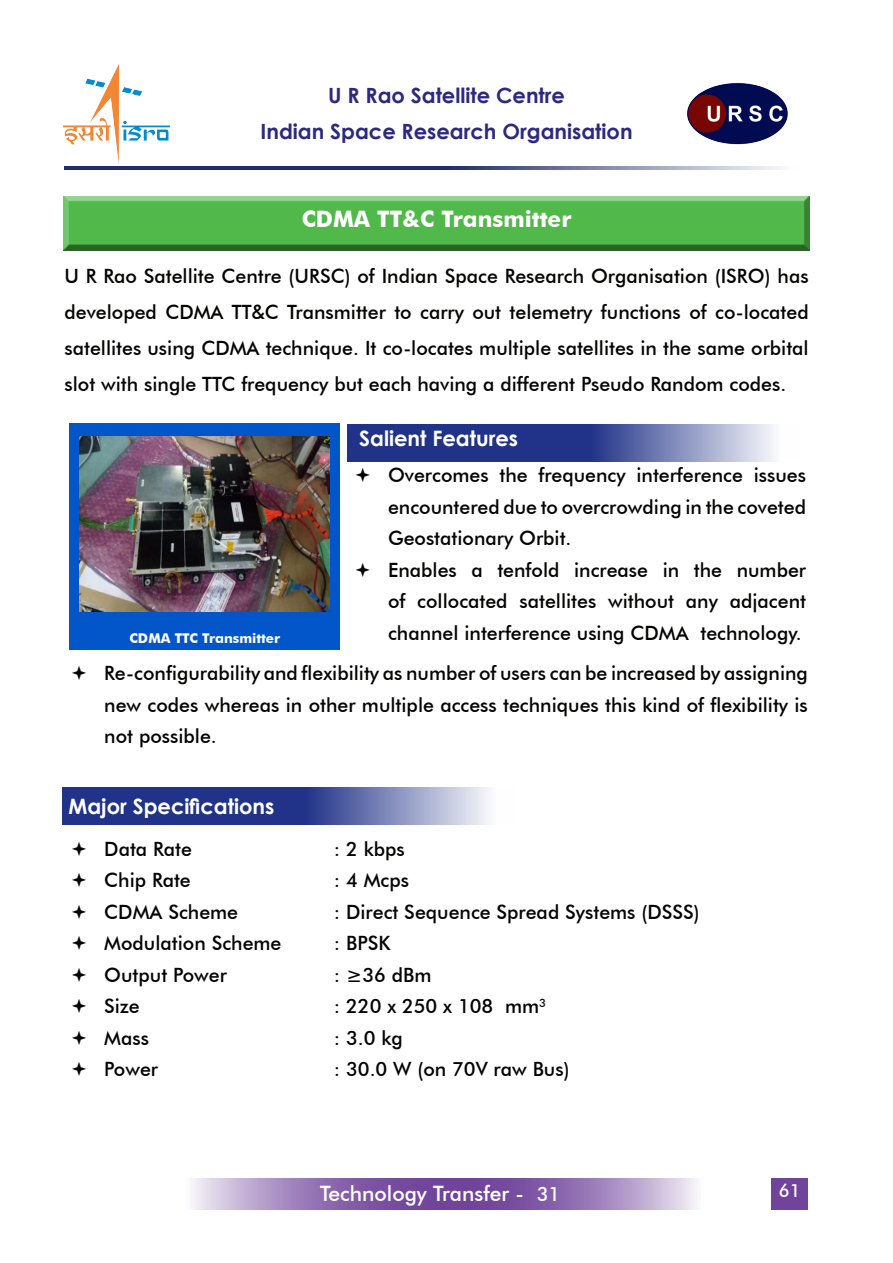
<style>
.page{position:relative;width:893px;height:1263px;background:#fff}
.page>*{position:absolute;margin:0;border:0;box-sizing:border-box;transform-origin:0 0}
.t1{font:700 22.65px "Futura BT";color:#fff}
.t2{font:700 21.15px "Century Gothic";color:#fff}
.t3{font:500 21.15px "Futura BT";color:#fff}
.t4{font:700 21px/36px "Century Gothic";color:#2c2a7c;text-align:center}
.Book_Font{font:500 19.65px/31.5px "Futura BT";color:#040503;text-align:justify}
.Book_Font_Bullets{font:500 19.65px "Futura BT";color:#fff}
.PageNum{font:500 18.15px "Futura BT";color:#fff}
.t5{font:700 13.5px "Futura BT";color:#fff}
</style>
<div class="page">
<img style="left:64px;top:64px;width:106px;height:100px">
<img style="left:687px;top:83px;width:101px;height:62px">
<svg style="left:65px;top:166px;width:715px;height:4px;background:#535a8d"></svg>
<svg style="left:191px;top:1178px;width:506px;height:31px;background:#9c7db9"></svg>
<div style="left:772px;top:1178px;width:36px;height:31px;background:#70449b"></div>
<svg style="left:63px;top:787px;width:426px;height:38px;background:#4e5ca0"></svg>
<svg style="left:348px;top:424px;width:426px;height:38px;background:#4e5ca0"></svg>
<div style="left:62px;top:196px;width:750px;height:57px;background:#231f20;opacity:.75"></div>
<div style="left:70px;top:424px;width:270px;height:226px;background:#0256ca"></div>
<img style="left:80px;top:437px;width:250px;height:175px">
<p class="t4" style="left:261px;top:76px;width:374px">U R Rao Satellite Centre<br>Indian Space Research Organisation</p>
<p class="t1" style="left:302px;top:205px;width:271px">CDMA TT&amp;C Transmitter</p>
<p class="Book_Font" style="left:65px;top:258px;width:746px;line-height:36px">U R Rao Satellite Centre (URSC) of Indian Space Research Organisation (ISRO) has developed CDMA TT&amp;C Transmitter to carry out telemetry functions of co-located satellites using CDMA technique. It co-locates multiple satellites in the same orbital slot with single TTC frequency but each having a different Pseudo Random codes.</p>
<p class="t2" style="left:359px;top:422px;width:160px">Salient Features</p>
<p class="Book_Font" style="left:388px;top:459px;width:419px">Overcomes the frequency interference issues encountered due to overcrowding in the coveted Geostationary Orbit.</p>
<p class="Book_Font" style="left:388px;top:554px;width:419px">Enables a tenfold increase in the number of collocated satellites without any adjacent channel interference using CDMA technology.</p>
<p class="t5" style="left:130px;top:630px;width:152px">CDMA TTC Transmitter</p>
<p class="Book_Font" style="left:104px;top:657px;width:705px">Re-configurability and flexibility as number of users can be increased by assigning new codes whereas in other multiple access techniques this kind of flexibility is not possible.</p>
<p class="t2" style="left:69px;top:790px;width:207px">Major Specifications</p>
<p class="Book_Font" style="left:104px;top:833px;width:89px">Data Rate</p>
<p class="Book_Font" style="left:334px;top:833px;width:73px">: 2 kbps</p>
<p class="Book_Font" style="left:104px;top:864px;width:88px">Chip Rate</p>
<p class="Book_Font" style="left:334px;top:864px;width:77px">: 4 Mcps</p>
<p class="Book_Font" style="left:104px;top:896px;width:135px">CDMA Scheme</p>
<p class="Book_Font" style="left:334px;top:896px;width:367px">: Direct Sequence Spread Systems (DSSS)</p>
<p class="Book_Font" style="left:104px;top:927px;width:179px">Modulation Scheme</p>
<p class="Book_Font" style="left:334px;top:927px;width:58px">: BPSK</p>
<p class="Book_Font" style="left:104px;top:959px;width:124px">Output Power</p>
<p class="Book_Font" style="left:334px;top:959px;width:99px">: ≥36 dBm</p>
<p class="Book_Font" style="left:104px;top:990px;width:37px">Size</p>
<p class="Book_Font" style="left:334px;top:990px;width:214px">: 220 x 250 x 108 mm<sup>3</sup></p>
<p class="Book_Font" style="left:104px;top:1022px;width:46px">Mass</p>
<p class="Book_Font" style="left:334px;top:1022px;width:71px">: 3.0 kg</p>
<p class="Book_Font" style="left:104px;top:1053px;width:55px">Power</p>
<p class="Book_Font" style="left:334px;top:1053px;width:237px">: 30.0 W (on 70V raw Bus)</p>
<p class="t3" style="left:320px;top:1181px;width:206px">Technology Transfer -</p>
<p class="Book_Font_Bullets" style="left:537px;top:1182px;width:25px">31</p>
<p class="PageNum" style="left:779px;top:1180px;width:23px">61</p>
</div>
